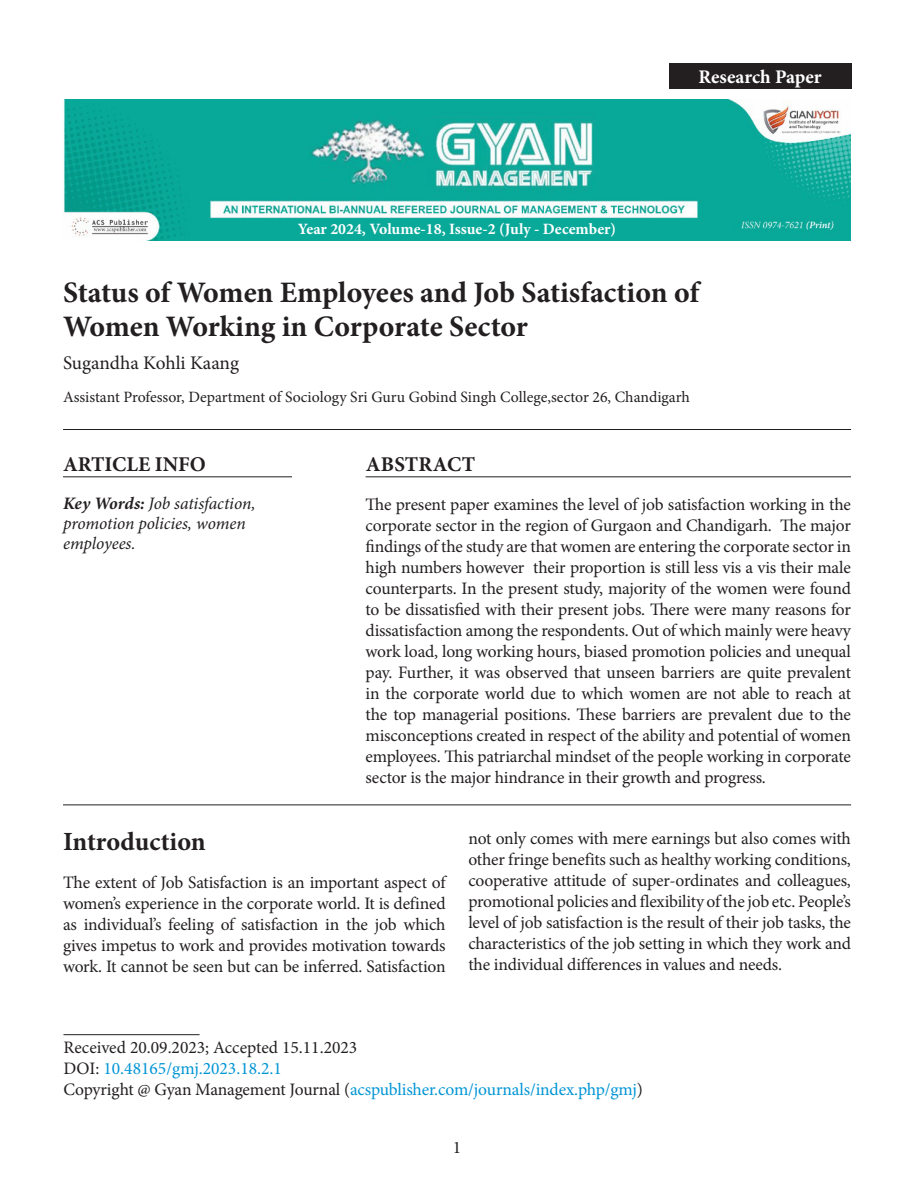
<style>
.page{position:relative;width:914px;height:1197px;background:#fff}
.page>*{position:absolute;margin:0;border:0;box-sizing:border-box;transform-origin:0 0}
.article_title{font:700 29.75px/33.2px "Minion Pro";letter-spacing:-.005em;color:#231f20}
.head-1{font:700 26.25px "Minion Pro";letter-spacing:-.005em;color:#231f20}
.Article_Info{font:700 21px "Minion Pro";color:#231f20}
.Abstract{font:700 21px "Minion Pro";letter-spacing:.01em;color:#231f20}
.author_name{font:19.25px "Minion Pro";letter-spacing:-.005em;color:#231f20}
.t1{font:700 19.25px "Minion Pro";letter-spacing:-.005em;color:#fff}
.abstract_text{font:17.5px/21px "Minion Pro";letter-spacing:-.01em;color:#231f20;text-align:justify}
.para-1{font:17.5px/21px "Minion Pro";letter-spacing:-.01em;color:#231f20;text-align:justify}
.Email_Section{font:17.5px "Minion Pro";letter-spacing:-.01em;color:#0095d5}
.Article_info_text{font:italic 17.5px/20.1px "Minion Pro";letter-spacing:-.01em;color:#231f20}
.Corresponding_author{font:17.5px "Minion Pro";color:#231f20}
.author-affil{font:15.75px "Minion Pro";color:#231f20}
.t2{font:700 15.75px "Minion Pro";color:#fff}
.s1{font-weight:700}
.s2{color:#231f20}
</style>
<div class="page">
<img style="left:63px;top:99px;width:787px;height:141px">
<hr style="left:365px;top:476px;width:486px;height:1px;background:#231f20">
<hr style="left:63px;top:1034px;width:137px;height:1px;background:#231f20">
<hr style="left:63px;top:429px;width:788px;height:1px;background:#231f20">
<hr style="left:63px;top:804px;width:788px;height:1px;background:#231f20">
<div style="left:668px;top:63px;width:183px;height:26px;background:#231f20"></div>
<hr style="left:63px;top:476px;width:229px;height:1px;background:#231f20">
<p class="t2" style="left:298px;top:218px;width:320px">Year 2024, Volume-18, Issue-2 (July - December)</p>
<p class="t1" style="left:698px;top:64px;width:125px">Research Paper</p>
<p class="article_title" style="left:63px;top:276px;width:637px">Status of Women Employees and Job Satisfaction of<br>Women Working in Corporate Sector</p>
<p class="author_name" style="left:63px;top:350px;width:177px">Sugandha Kohli Kaang</p>
<p class="author-affil" style="left:63px;top:387px;width:628px">Assistant Professor, Department of Sociology Sri Guru Gobind Singh College,sector 26, Chandigarh</p>
<p class="Article_Info" style="left:63px;top:450px;width:144px">ARTICLE INFO</p>
<p class="Article_info_text" style="left:63px;top:493px;width:194px"><span class="s1">Key Words:</span> Job satisfaction, promotion policies, women employees.</p>
<p class="Abstract" style="left:366px;top:450px;width:111px">ABSTRACT</p>
<p class="abstract_text" style="left:365px;top:494px;width:487px">The present paper examines the level of job satisfaction working in the corporate sector in the region of Gurgaon and Chandigarh. The major findings of the study are that women are entering the corporate sector in high numbers however their proportion is still less vis a vis their male counterparts. In the present study, majority of the women were found to be dissatisfied with their present jobs. There were many reasons for dissatisfaction among the respondents. Out of which mainly were heavy work load, long working hours, biased promotion policies and unequal pay. Further, it was observed that unseen barriers are quite prevalent in the corporate world due to which women are not able to reach at the top managerial positions. These barriers are prevalent due to the misconceptions created in respect of the ability and potential of women employees. This patriarchal mindset of the people working in corporate sector is the major hindrance in their growth and progress.</p>
<p class="head-1" style="left:63px;top:823px;width:144px">Introduction</p>
<p class="para-1" style="left:63px;top:872px;width:384px">The extent of Job Satisfaction is an important aspect of women’s experience in the corporate world. It is defined as individual’s feeling of satisfaction in the job which gives impetus to work and provides motivation towards work. It cannot be seen but can be inferred. Satisfaction</p>
<p class="para-1" style="left:468px;top:828px;width:384px">not only comes with mere earnings but also comes with other fringe benefits such as healthy working conditions, cooperative attitude of super-ordinates and colleagues, promotional policies and flexibility of the job etc. People’s level of job satisfaction is the result of their job tasks, the characteristics of the job setting in which they work and the individual differences in values and needs.</p>
<p class="Corresponding_author" style="left:63px;top:1035px;width:295px">Received 20.09.2023; Accepted 15.11.2023</p>
<p class="Email_Section" style="left:63px;top:1056px;width:220px"><span class="s2">DOI:</span> 10.48165/gmj.2023.18.2.1</p>
<p class="Email_Section" style="left:63px;top:1077px;width:581px"><span class="s2">Copyright @ Gyan Management Journal (</span>acspublisher.com/journals/index.php/gmj<span class="s2">)</span></p>
<p class="abstract_text" style="left:453px;top:1137px;width:10px">1</p>
</div>
